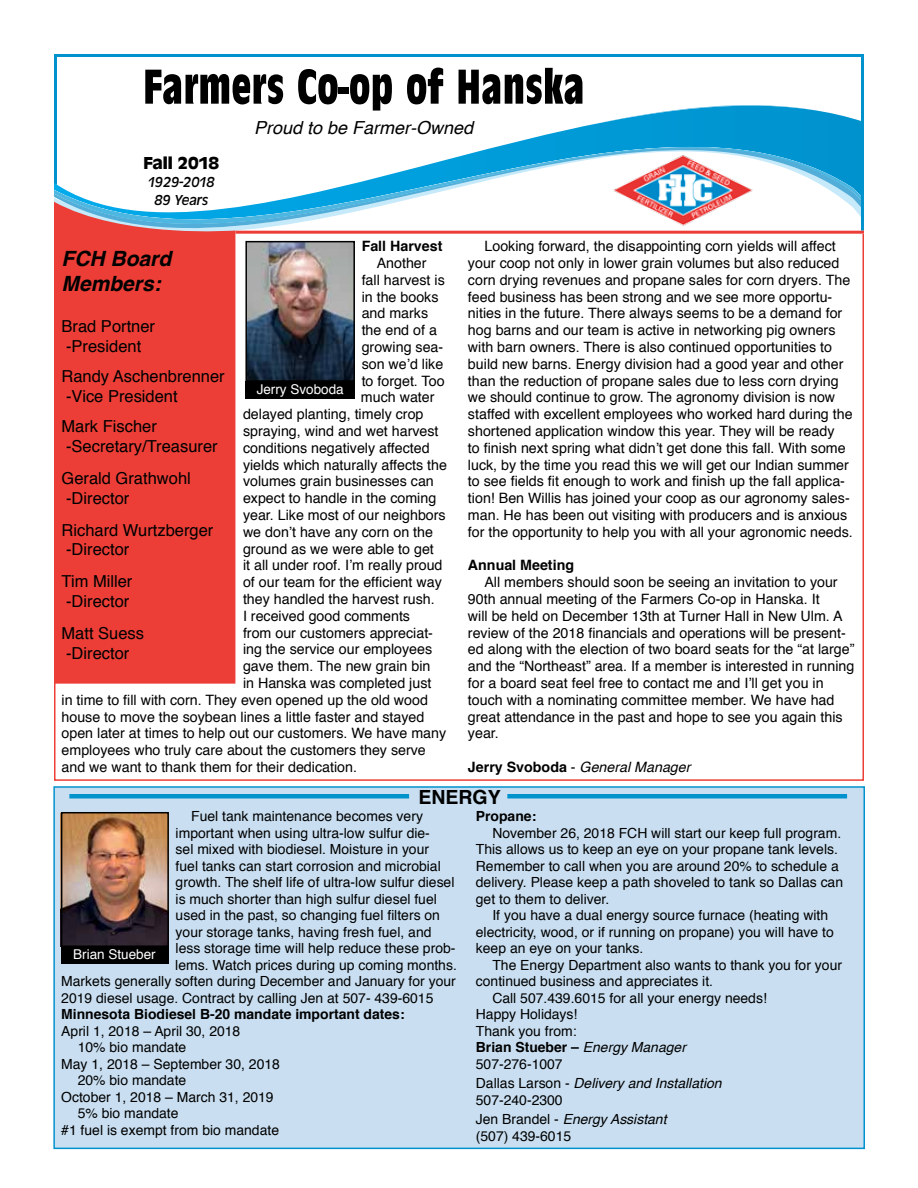
<style>
.page{position:relative;width:918px;height:1188px;background:#fff}
.page>*{position:absolute;margin:0;border:0;box-sizing:border-box;transform-origin:0 0}
.t1{font:700 condensed 51px "Antique Oli T";color:#000}
.t2{font:italic 700 21px/25.2px "Helvetica";color:#000}
.t3{font:700 19.5px "Helvetica";color:#000}
.t4{font:italic 18px "Helvetica";color:#000}
.t5{font:700 18px "Antique Oli T";letter-spacing:-.01em;color:#000}
.t6{font:16.5px/19.8px "Helvetica";color:#000}
.t7{font:italic 15px/18px "Antique Oli T";color:#000;text-align:center}
.t8{font:14.25px/16.8px "Helvetica";color:#000}
.t9{font:italic 14.25px "Helvetica";color:#000}
.t10{font:700 14.25px "Helvetica";color:#000}
.t11{font:13.95px/16.5px "Helvetica";color:#000}
.t12{font:700 13.95px "Helvetica";color:#000}
.t13{font:13.5px "Helvetica";color:#fff}
.s1{font-weight:700;font-style:normal}
.s2{font-style:normal}
.s3{font-weight:400;font-style:italic}
.s4{font-style:italic}
</style>
<div class="page">
<div style="left:53px;top:786px;width:812px;height:363px;background:#c9dff1;border:2px solid #0092cd"></div>
<svg style="left:54px;top:54px;width:810px;height:36px"></svg>
<svg style="left:54px;top:90px;width:810px;height:141px"></svg>
<hr style="left:861px;top:123px;width:3px;height:108px;background:#0092cd">
<hr style="left:235px;top:231px;width:629px;height:3px;background:#ec3e37">
<img style="left:610px;top:153px;width:147px;height:76px">
<div style="left:54px;top:202px;width:181px;height:482px;background:#ec3e37"></div>
<img style="left:248px;top:244px;width:104px;height:135px">
<div style="left:245px;top:241px;width:110px;height:141px;border:2px solid #000"></div>
<img style="left:64px;top:815px;width:102px;height:129px">
<div style="left:61px;top:812px;width:108px;height:135px;border:2px solid #000"></div>
<div style="left:69px;top:794px;width:340px;height:5px;background:#0092cd"></div>
<div style="left:507px;top:794px;width:340px;height:5px;background:#0092cd"></div>
<div style="left:245px;top:382px;width:110px;height:17px;background:#000"></div>
<div style="left:61px;top:947px;width:108px;height:17px;background:#000"></div>
<h1 class="t1" style="left:143px;top:60px;width:443px">Farmers Co-op of Hanska</h1>
<p class="t4" style="left:254px;top:113px;width:221px">Proud to be Farmer-Owned</p>
<p class="t5" style="left:143px;top:153px;width:77px">Fall 2018</p>
<p class="t7" style="left:148px;top:172px;width:68px">1929-2018<br>89 Years</p>
<p class="t10" style="left:362px;top:235px;width:82px">Fall Harvest</p>
<p class="t8" style="left:377px;top:255px;width:51px">Another</p>
<p class="t8" style="left:362px;top:272px;width:85px">fall harvest is</p>
<p class="t8" style="left:362px;top:289px;width:78px">in the books</p>
<p class="t8" style="left:362px;top:305px;width:68px">and marks</p>
<p class="t8" style="left:362px;top:322px;width:77px">the end of a</p>
<p class="t8" style="left:362px;top:339px;width:83px">growing sea-</p>
<p class="t8" style="left:362px;top:356px;width:83px">son we’d like</p>
<p class="t8" style="left:362px;top:373px;width:84px">to forget. Too</p>
<p class="t8" style="left:361px;top:389px;width:75px">much water</p>
<p class="t8" style="left:243px;top:406px;width:182px">delayed planting, timely crop</p>
<p class="t8" style="left:243px;top:423px;width:197px">spraying, wind and wet harvest</p>
<p class="t8" style="left:243px;top:440px;width:188px">conditions negatively affected</p>
<p class="t8" style="left:243px;top:457px;width:206px">yields which naturally affects the</p>
<p class="t8" style="left:243px;top:473px;width:192px">volumes grain businesses can</p>
<p class="t8" style="left:243px;top:490px;width:195px">expect to handle in the coming</p>
<p class="t8" style="left:243px;top:507px;width:204px">year. Like most of our neighbors</p>
<p class="t8" style="left:243px;top:524px;width:192px">we don’t have any corn on the</p>
<p class="t8" style="left:243px;top:541px;width:192px">ground as we were able to get</p>
<p class="t8" style="left:243px;top:557px;width:201px">it all under roof. I’m really proud</p>
<p class="t8" style="left:243px;top:574px;width:200px">of our team for the efficient way</p>
<p class="t8" style="left:243px;top:591px;width:193px">they handled the harvest rush.</p>
<p class="t8" style="left:243px;top:608px;width:169px">I received good comments</p>
<p class="t8" style="left:243px;top:625px;width:192px">from our customers appreciat-</p>
<p class="t8" style="left:243px;top:641px;width:191px">ing the service our employees</p>
<p class="t8" style="left:243px;top:658px;width:189px">gave them. The new grain bin</p>
<p class="t8" style="left:243px;top:675px;width:190px">in Hanska was completed just</p>
<p class="t8" style="left:62px;top:692px;width:368px">in time to fill with corn. They even opened up the old wood</p>
<p class="t8" style="left:62px;top:709px;width:364px">house to move the soybean lines a little faster and stayed</p>
<p class="t8" style="left:62px;top:725px;width:386px">open later at times to help out our customers. We have many</p>
<p class="t8" style="left:62px;top:742px;width:366px">employees who truly care about the customers they serve</p>
<p class="t8" style="left:62px;top:759px;width:297px">and we want to thank them for their dedication.</p>
<h2 class="t2" style="left:62px;top:246px;width:111px">FCH Board<br>Members:</h2>
<p class="t6" style="left:62px;top:317px;width:95px">Brad Portner -President</p>
<p class="t6" style="left:62px;top:367px;width:165px">Randy Aschenbrenner -Vice President</p>
<p class="t6" style="left:62px;top:417px;width:158px">Mark Fischer -Secretary/Treasurer</p>
<p class="t6" style="left:62px;top:469px;width:131px">Gerald Grathwohl -Director</p>
<p class="t6" style="left:62px;top:520px;width:153px">Richard Wurtzberger -Director</p>
<p class="t6" style="left:62px;top:572px;width:72px">Tim Miller -Director</p>
<p class="t6" style="left:62px;top:624px;width:84px">Matt Suess -Director</p>
<p class="t13" style="left:257px;top:379px;width:89px">Jerry Svoboda</p>
<p class="t8" style="left:468px;top:238px;width:386px;text-indent:17px">Looking forward, the disappointing corn yields will affect your coop not only in lower grain volumes but also reduced corn drying revenues and propane sales for corn dryers. The feed business has been strong and we see more opportu&shy;nities in the future. There always seems to be a demand for hog barns and our team is active in networking pig owners with barn owners. There is also continued opportunities to build new barns. Energy division had a good year and other than the reduction of propane sales due to less corn drying we should continue to grow. The agronomy division is now staffed with excellent employees who worked hard during the shortened application window this year. They will be ready<br>to finish next spring what didn’t get done this fall. With some luck, by the time you read this we will get our Indian summer to see fields fit enough to work and finish up the fall applica&shy;tion! Ben Willis has joined your coop as our agronomy sales&shy;man. He has been out visiting with producers and is anxious for the opportunity to help you with all your agronomic needs.</p>
<p class="t10" style="left:468px;top:554px;width:108px">Annual Meeting</p>
<p class="t8" style="left:468px;top:574px;width:388px;text-indent:17px">All members should soon be seeing an invitation to your 90th annual meeting of the Farmers Co-op in Hanska. It<br>will be held on December 13th at Turner Hall in New Ulm. A review of the 2018 financials and operations will be present&shy;ed along with the election of two board seats for the “at large” and the “Northeast” area. If a member is interested in running for a board seat feel free to contact me and I’ll get you in touch with a nominating committee member. We have had great attendance in the past and hope to see you again this year.</p>
<p class="t9" style="left:468px;top:756px;width:224px"><span class="s1">Jerry Svoboda</span> <span class="s2">-</span> General Manager</p>
<h3 class="t3" style="left:418px;top:781px;width:84px">ENERGY</h3>
<p class="t11" style="left:191px;top:809px;width:233px">Fuel tank maintenance becomes very</p>
<p class="t11" style="left:176px;top:825px;width:256px">important when using ultra-low sulfur die-</p>
<p class="t11" style="left:176px;top:842px;width:255px">sel mixed with biodiesel. Moisture in your</p>
<p class="t11" style="left:176px;top:858px;width:267px">fuel tanks can start corrosion and microbial</p>
<p class="t11" style="left:176px;top:875px;width:280px">growth. The shelf life of ultra-low sulfur diesel</p>
<p class="t11" style="left:176px;top:891px;width:263px">is much shorter than high sulfur diesel fuel</p>
<p class="t11" style="left:176px;top:908px;width:266px">used in the past, so changing fuel filters on</p>
<p class="t11" style="left:176px;top:924px;width:257px">your storage tanks, having fresh fuel, and</p>
<p class="t11" style="left:176px;top:941px;width:281px">less storage time will help reduce these prob-</p>
<p class="t11" style="left:175px;top:957px;width:283px">lems. Watch prices during up coming months.</p>
<p class="t11" style="left:61px;top:974px;width:396px">Markets generally soften during December and January for your</p>
<p class="t11" style="left:61px;top:990px;width:374px">2019 diesel usage. Contract by calling Jen at 507- 439-6015</p>
<p class="t12" style="left:61px;top:1003px;width:345px">Minnesota Biodiesel B-20 mandate important dates:</p>
<p class="t11" style="left:61px;top:1023px;width:181px">April 1, 2018 – April 30, 2018</p>
<p class="t11" style="left:78px;top:1040px;width:110px">10% bio mandate</p>
<p class="t11" style="left:61px;top:1056px;width:220px">May 1, 2018 – September 30, 2018</p>
<p class="t11" style="left:78px;top:1073px;width:110px">20% bio mandate</p>
<p class="t11" style="left:61px;top:1089px;width:214px">October 1, 2018 – March 31, 2019</p>
<p class="t11" style="left:78px;top:1106px;width:102px">5% bio mandate</p>
<p class="t11" style="left:61px;top:1122px;width:219px">#1 fuel is exempt from bio mandate</p>
<p class="t13" style="left:73px;top:943px;width:84px">Brian Stueber</p>
<p class="t12" style="left:476px;top:805px;width:62px">Propane:</p>
<p class="t11" style="left:476px;top:825px;width:369px;text-indent:16px">November 26, 2018 FCH will start our keep full program.<br>This allows us to keep an eye on your propane tank levels.<br>Remember to call when you are around 20% to schedule a delivery. Please keep a path shoveled to tank so Dallas can get to them to deliver.</p>
<p class="t11" style="left:476px;top:908px;width:359px;text-indent:17px">If you have a dual energy source furnace (heating with electricity, wood, or if running on propane) you will have to keep an eye on your tanks.</p>
<p class="t11" style="left:492px;top:957px;width:351px">The Energy Department also wants to thank you for your</p>
<p class="t11" style="left:476px;top:974px;width:239px">continued business and appreciates it.</p>
<p class="t11" style="left:492px;top:990px;width:276px">Call 507.439.6015 for all your energy needs!</p>
<p class="t11" style="left:476px;top:1007px;width:103px">Happy Holidays!</p>
<p class="t11" style="left:476px;top:1023px;width:102px">Thank you from:</p>
<p class="t12" style="left:476px;top:1036px;width:212px">Brian Stueber – <span class="s3">Energy Manager</span></p>
<p class="t11" style="left:476px;top:1056px;width:88px">507-276-1007</p>
<p class="t11" style="left:476px;top:1076px;width:247px">Dallas Larson - <span class="s4">Delivery and Installation<br></span>507-240-2300</p>
<p class="t11" style="left:476px;top:1112px;width:192px">Jen Brandel - <span class="s4">Energy Assistant </span>(507) 439-6015</p>
</div>
